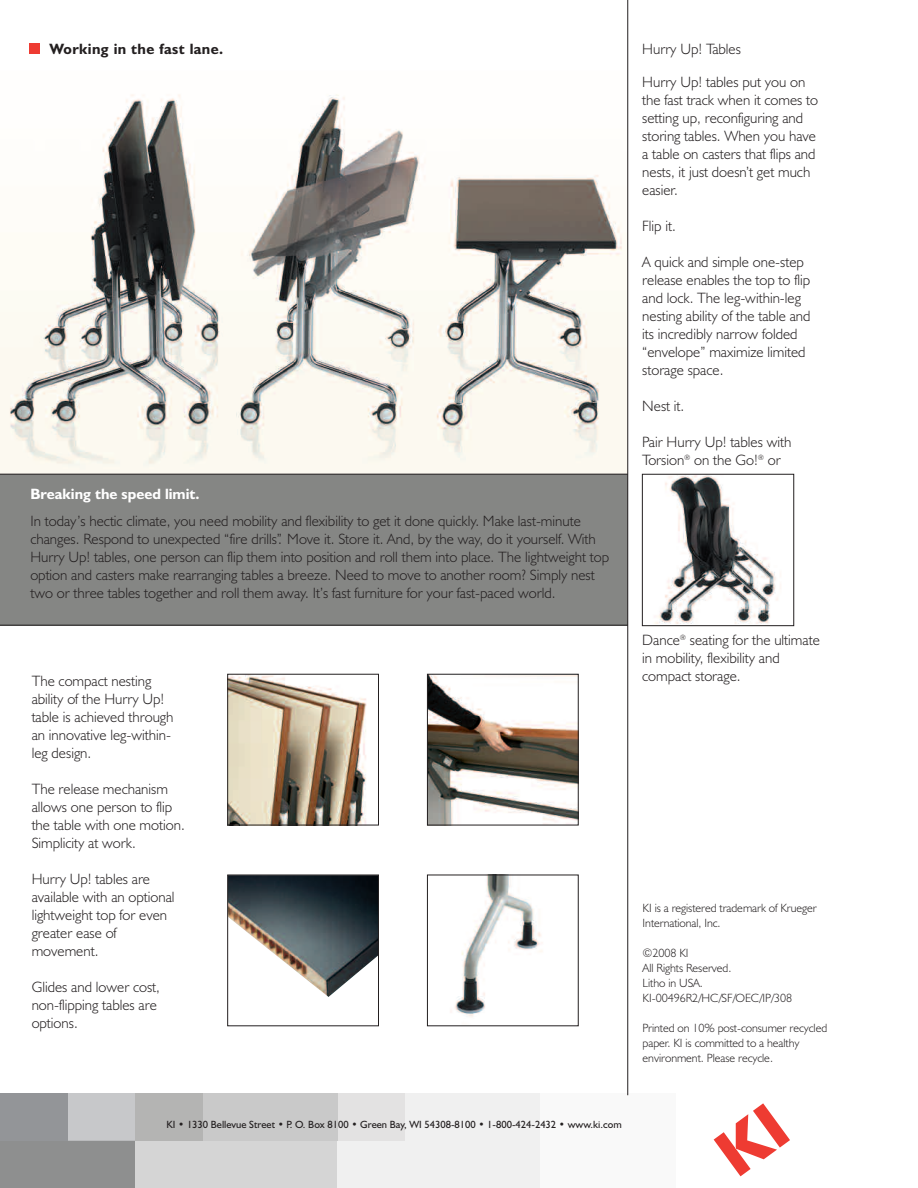
<style>
.page{position:relative;width:918px;height:1188px;background:#fff}
.page>*{position:absolute;margin:0;border:0;box-sizing:border-box;transform-origin:0 0}
.t1{font:300 15px/18px "Humanist 521 BT";color:#231f20}
.t2{font:700 15px "Humanist 521 BT";color:#fff}
.t3{font:700 15px "Humanist 521 BT";letter-spacing:.025em;color:#231f20}
.t4{font:300 12px/15px "Humanist 521 BT";letter-spacing:-.005em;color:#231f20}
.t5{font:10.5px "Humanist 521 BT";color:#231f20}
</style>
<div class="page">
<div style="left:405px;top:1094px;width:135px;height:47px;background:#f0f0f0"></div>
<div style="left:338px;top:1094px;width:67px;height:47px;background:#e3e2e2"></div>
<div style="left:203px;top:1094px;width:135px;height:47px;background:#c9c9c9"></div>
<div style="left:135px;top:1094px;width:68px;height:47px;background:#b4b4b3"></div>
<div style="left:540px;top:1094px;width:135px;height:94px;background:#f9f9f9"></div>
<div style="left:135px;top:1141px;width:202px;height:47px;background:#d5d5d5"></div>
<div style="left:338px;top:1141px;width:202px;height:47px;background:#f0f0f0"></div>
<svg style="left:0;top:1094px;width:135px;height:94px;background:#a0a1a2"></svg>
<div style="left:0;top:1094px;width:68px;height:47px;background:#939598"></div>
<svg style="left:714px;top:1103px;width:76px;height:73px"></svg>
<img style="left:0;top:94px;width:627px;height:380px">
<div style="left:0;top:474px;width:628px;height:151px;background:#858684"></div>
<hr style="left:627px;top:0;width:1px;height:1095px;background:#231f20">
<div style="left:29px;top:43px;width:11px;height:11px;background:#ee3b32"></div>
<img style="left:429px;top:676px;width:147px;height:147px">
<div style="left:427px;top:674px;width:151px;height:151px;border:1px solid #231f20"></div>
<img style="left:450px;top:877px;width:93px;height:140px">
<img style="left:229px;top:676px;width:138px;height:147px">
<div style="left:227px;top:674px;width:152px;height:151px;border:1px solid #231f20"></div>
<img style="left:229px;top:877px;width:148px;height:120px">
<div style="left:227px;top:875px;width:152px;height:151px;border:1px solid #231f20"></div>
<img style="left:655px;top:476px;width:123px;height:148px">
<div style="left:642px;top:474px;width:152px;height:152px;border:1px solid #231f20"></div>
<hr style="left:0;top:474px;width:628px;height:1px;background:#231f20">
<hr style="left:0;top:625px;width:628px;height:1px;background:#231f20">
<p class="t3" style="left:50px;top:44px;width:175px">Working in the fast lane.</p>
<p class="t2" style="left:30px;top:489px;width:171px">Breaking the speed limit.</p>
<p class="t1" style="left:30px;top:514px;width:580px">In today’s hectic climate, you need mobility and flexibility to get it done quickly. Make last-minute changes. Respond to unexpected “fire drills”. Move it. Store it. And, by the way, do it yourself. With Hurry Up! tables, one person can flip them into position and roll them into place. The lightweight top option and casters make rearranging tables a breeze. Need to move to another room? Simply nest two or three tables together and roll them away. It’s fast furniture for your fast-paced world.</p>
<p class="t1" style="left:32px;top:673px;width:143px">The compact nesting ability of the Hurry Up! table is achieved through an innovative leg-within&shy;leg design.</p>
<p class="t1" style="left:32px;top:781px;width:155px">The release mechanism allows one person to flip the table with one motion.<br>Simplicity at work.</p>
<p class="t1" style="left:32px;top:871px;width:144px">Hurry Up! tables are available with an optional lightweight top for even greater ease of movement.</p>
<p class="t1" style="left:32px;top:979px;width:130px">Glides and lower cost, non-flipping tables are options.</p>
<p class="t1" style="left:642px;top:34px;width:165px;line-height:33px">Hurry Up! Tables<br>Hurry Up! tables put you on</p>
<p class="t1" style="left:642px;top:93px;width:177px">the fast track when it comes to setting up, reconfiguring and storing tables. When you have a table on casters that flips and nests, it just doesn’t get much easier.</p>
<p class="t1" style="left:642px;top:219px;width:35px">Flip it.</p>
<p class="t1" style="left:642px;top:255px;width:170px">A quick and simple one-step release enables the top to flip and lock. The leg-within-leg nesting ability of the table and its incredibly narrow folded “envelope” maximize limited storage space.</p>
<p class="t1" style="left:642px;top:399px;width:44px">Nest it.</p>
<p class="t1" style="left:642px;top:435px;width:151px">Pair Hurry Up! tables with<br>Torsion<sup>®</sup> on the Go!<sup>®</sup> or</p>
<p class="t1" style="left:642px;top:633px;width:179px">Dance<sup>®</sup> seating for the ultimate in mobility, flexibility and compact storage.</p>
<p class="t4" style="left:643px;top:902px;width:176px">KI is a registered trademark of Krueger<br>International, Inc.</p>
<p class="t4" style="left:643px;top:947px;width:151px">©2008 KI<br>All Rights Reserved.<br>Litho in USA.<br>KI-00496R2/HC/SF/OEC/IP/308</p>
<p class="t4" style="left:643px;top:1022px;width:186px">Printed on 10% post-consumer recycled paper. KI is committed to a healthy environment. Please recycle.</p>
<p class="t5" style="left:166px;top:1121px;width:457px">KI • 1330 Bellevue Street • P. O. Box 8100 • Green Bay, WI 54308-8100 • 1-800-424-2432 • www.ki.com</p>
</div>
